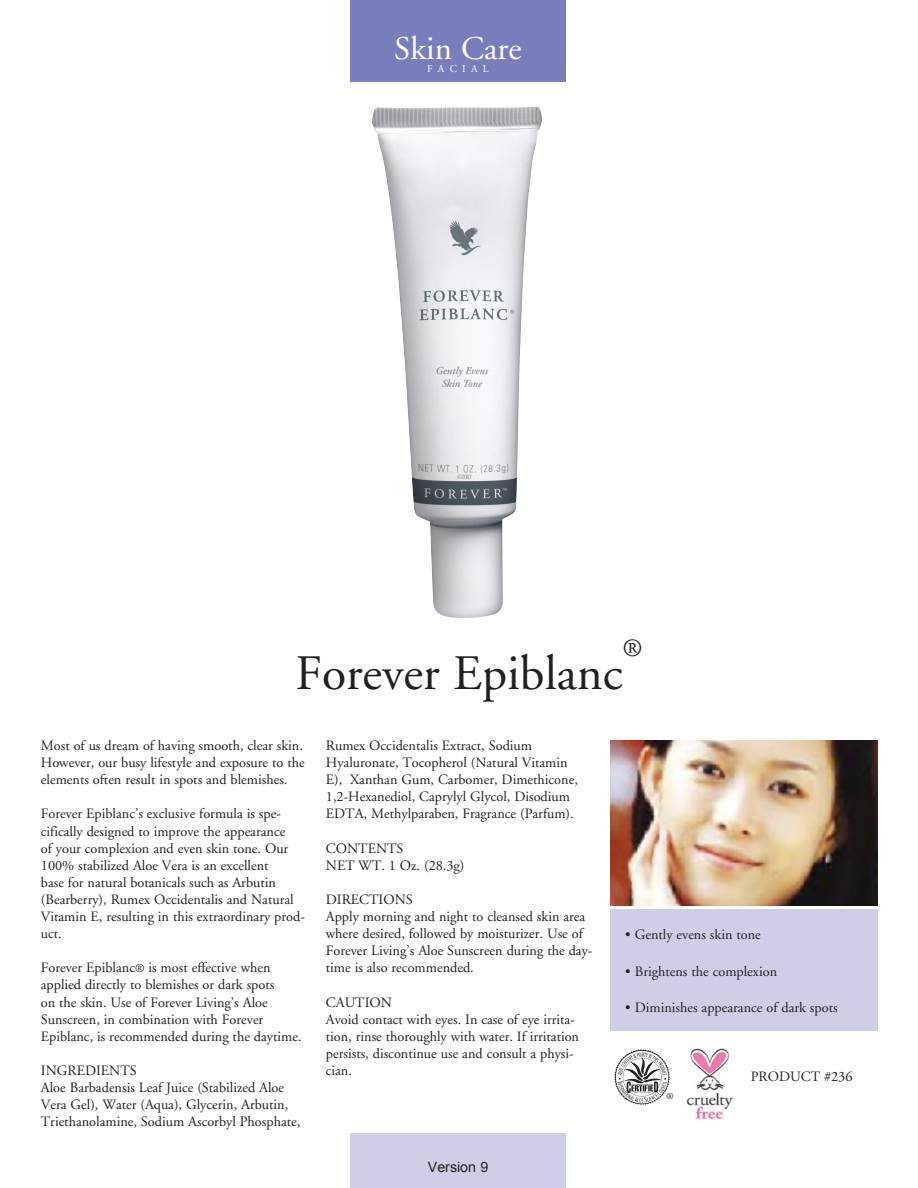
<style>
.page{position:relative;width:918px;height:1188px;background:#fff}
.page>*{position:absolute;margin:0;border:0;box-sizing:border-box;transform-origin:0 0}
.t1{font:49.5px "Adobe Garamond";color:#231f20}
.t2{font:33px "Adobe Garamond";color:#fff}
.t3{font:24.75px "Adobe Garamond";color:#231f20}
.Key_Points{font:14.25px/17.1px "Adobe Garamond";color:#231f20}
.t4{font:14.25px "Arial";color:#231f20}
.t5{font:10.5px "Adobe Garamond";letter-spacing:.5em;color:#fff}
.t6{font:9px "Adobe Garamond";color:#231f20}
.s1{font-size:12px}
</style>
<div class="page">
<img style="left:610px;top:741px;width:268px;height:165px">
<div style="left:610px;top:910px;width:268px;height:121px;background:#cecfe7"></div>
<div style="left:350px;top:0;width:216px;height:82px;background:#7a7dbc"></div>
<div style="left:350px;top:1133px;width:216px;height:55px;background:#cecfe7"></div>
<img style="left:686px;top:1048px;width:47px;height:72px">
<img style="left:614px;top:1049px;width:56px;height:55px">
<img style="left:372px;top:107px;width:170px;height:511px">
<p class="t2" style="left:394px;top:31px;width:129px">Skin Care</p>
<p class="t5" style="left:427px;top:63px;width:63px">FACIAL</p>
<p class="t3" style="left:623px;top:635px;width:21px">®</p>
<p class="t1" style="left:296px;top:646px;width:329px">Forever Epiblanc</p>
<p class="Key_Points" style="left:41px;top:737px;width:265px">Most of us dream of having smooth, clear skin.<br>However, our busy lifestyle and exposure to the elements often result in spots and blemishes.</p>
<p class="Key_Points" style="left:41px;top:806px;width:266px">Forever Epiblanc’s exclusive formula is spe&shy;cifically designed to improve the appearance<br>of your complexion and even skin tone. Our 100% stabilized Aloe Vera is an excellent<br>base for natural botanicals such as Arbutin (Bearberry), Rumex Occidentalis and Natural Vitamin E, resulting in this extraordinary prod&shy;uct.</p>
<p class="Key_Points" style="left:41px;top:960px;width:231px">Forever Epiblanc<span class="s1">®</span> is most effective when</p>
<p class="Key_Points" style="left:41px;top:977px;width:235px">applied directly to blemishes or dark spots</p>
<p class="Key_Points" style="left:41px;top:994px;width:228px">on the skin. Use of Forever Living’s Aloe</p>
<p class="Key_Points" style="left:41px;top:1011px;width:224px">Sunscreen, in combination with Forever</p>
<p class="Key_Points" style="left:41px;top:1028px;width:262px">Epiblanc, is recommended during the daytime.</p>
<p class="Key_Points" style="left:41px;top:1062px;width:97px">INGREDIENTS</p>
<p class="Key_Points" style="left:41px;top:1079px;width:261px">Aloe Barbadensis Leaf Juice (Stabilized Aloe<br>Vera Gel), Water (Aqua), Glycerin, Arbutin,<br>Triethanolamine, Sodium Ascorbyl Phosphate,</p>
<p class="Key_Points" style="left:326px;top:737px;width:254px">Rumex Occidentalis Extract, Sodium Hyaluronate, Tocopherol (Natural Vitamin E), Xanthan Gum, Carbomer, Dimethicone, 1,2-Hexanediol, Caprylyl Glycol, Disodium EDTA, Methylparaben, Fragrance (Parfum).</p>
<p class="Key_Points" style="left:326px;top:840px;width:79px">CONTENTS</p>
<p class="Key_Points" style="left:326px;top:857px;width:140px">NET WT. 1 Oz. (28.3g)</p>
<p class="Key_Points" style="left:326px;top:891px;width:89px">DIRECTIONS</p>
<p class="Key_Points" style="left:326px;top:908px;width:261px">Apply morning and night to cleansed skin area</p>
<p class="Key_Points" style="left:326px;top:925px;width:268px">where desired, followed by moisturizer. Use of<br>Forever Living’s Aloe Sunscreen during the day&shy;time is also recommended.</p>
<p class="Key_Points" style="left:326px;top:994px;width:68px">CAUTION</p>
<p class="Key_Points" style="left:326px;top:1011px;width:255px">Avoid contact with eyes. In case of eye irrita&shy;tion, rinse thoroughly with water. If irritation persists, discontinue use and consult a physi&shy;cian.</p>
<p class="t4" style="left:428px;top:1158px;width:62px">Version 9</p>
<p class="Key_Points" style="left:625px;top:926px;width:137px">• Gently evens skin tone</p>
<p class="Key_Points" style="left:625px;top:963px;width:153px">• Brightens the complexion</p>
<p class="Key_Points" style="left:625px;top:999px;width:214px">• Diminishes appearance of dark spots</p>
<p class="t6" style="left:666px;top:1091px;width:9px">®</p>
<p class="Key_Points" style="left:751px;top:1069px;width:103px">PRODUCT #236</p>
</div>
